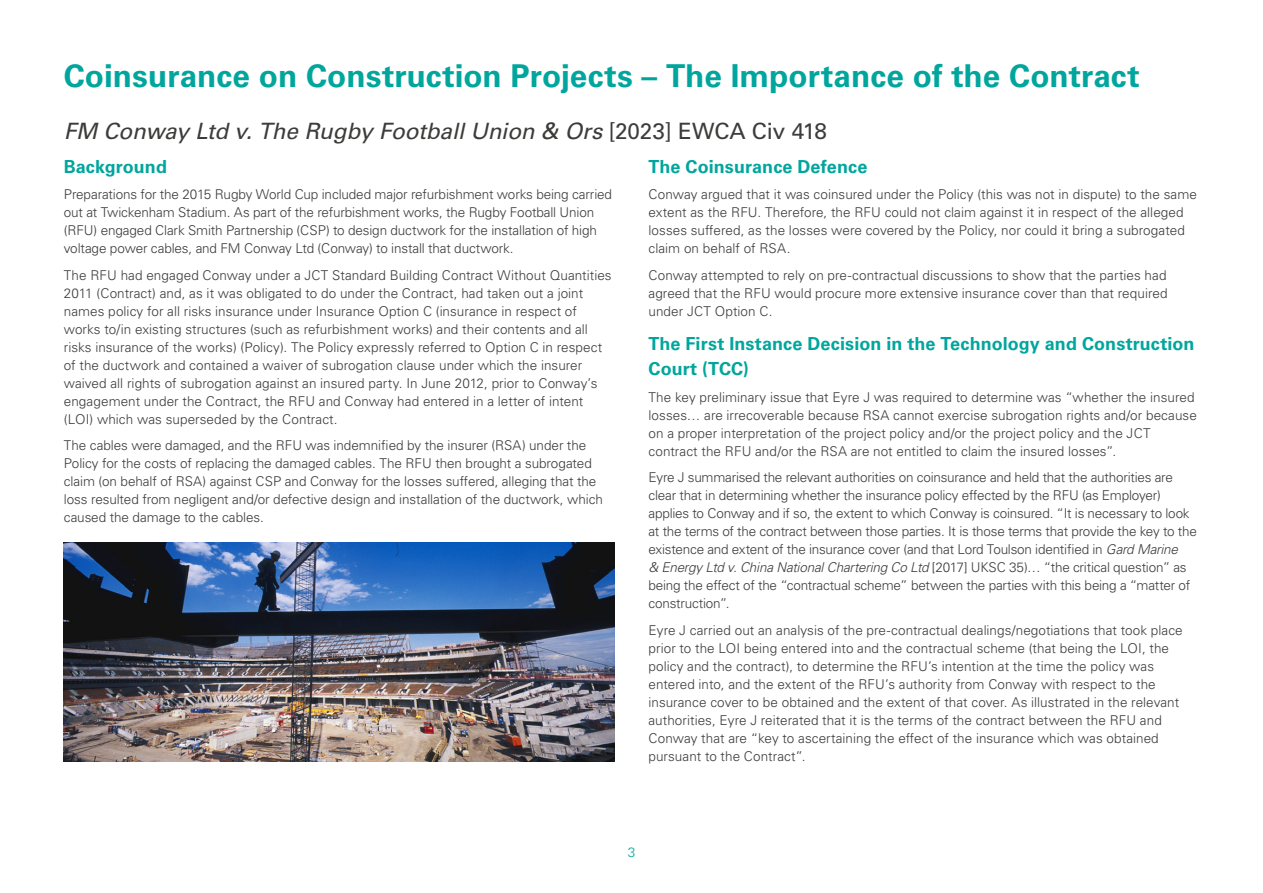
<style>
.page{position:relative;width:1263px;height:893px;background:#fff}
.page>*{position:absolute;margin:0;border:0;box-sizing:border-box;transform-origin:0 0}
.t1{font:700 31.5px "Univers LTCYR 65";color:#00a69d}
.t2{font:italic 22.5px "Univers LTCYR 55";letter-spacing:-.005em;color:#3c3c3b}
.t3{font:700 18px/25.5px "Univers LTCYR 65";letter-spacing:.005em;color:#00a69d}
.t4{font:300 13.5px/18px "Univers LTCYR 45";color:#3c3c3b}
.t5{font:300 13.5px "Univers LTCYR 45";color:#00a69d}
.s1{font-family:"Univers LTCYR 55 Roman";font-style:normal}
.s2{font-style:italic}
</style>
<div class="page">
<img style="left:64px;top:542px;width:550px;height:220px">
<h1 class="t1" style="left:64px;top:54px;width:1077px">Coinsurance on Construction Projects – The Importance of the Contract</h1>
<h2 class="t2" style="left:64px;top:115px;width:765px">FM Conway Ltd v. The Rugby Football Union &amp; Ors <span class="s1">[2023] EWCA Civ 418</span></h2>
<h3 class="t3" style="left:64px;top:153px;width:105px">Background</h3>
<p class="t4" style="left:64px;top:185px;width:550px">Preparations for the 2015 Rugby World Cup included major refurbishment works being carried out at Twickenham Stadium. As part of the refurbishment works, the Rugby Football Union (RFU) engaged Clark Smith Partnership (CSP) to design ductwork for the installation of high voltage power cables, and FM Conway Ltd (Conway) to install that ductwork.</p>
<p class="t4" style="left:64px;top:265px;width:549px">The RFU had engaged Conway under a JCT Standard Building Contract Without Quantities 2011 (Contract) and, as it was obligated to do under the Contract, had taken out a joint names policy for all risks insurance under Insurance Option C (insurance in respect of works to/in existing structures (such as refurbishment works) and their contents and all risks insurance of the works) (Policy). The Policy expressly referred to Option C in respect of the ductwork and contained a waiver of subrogation clause under which the insurer waived all rights of subrogation against an insured party. In June 2012, prior to Conway’s engagement under the Contract, the RFU and Conway had entered in a letter of intent (LOI) which was superseded by the Contract.</p>
<p class="t4" style="left:64px;top:436px;width:541px">The cables were damaged, and the RFU was indemnified by the insurer (RSA) under the Policy for the costs of replacing the damaged cables. The RFU then brought a subrogated claim (on behalf of RSA) against CSP and Conway for the losses suffered, alleging that the loss resulted from negligent and/or defective design and installation of the ductwork, which caused the damage to the cables.</p>
<h3 class="t3" style="left:648px;top:153px;width:220px">The Coinsurance Defence</h3>
<p class="t4" style="left:648px;top:185px;width:550px">Conway argued that it was coinsured under the Policy (this was not in dispute) to the same extent as the RFU. Therefore, the RFU could not claim against it in respect of the alleged losses suffered, as the losses were covered by the Policy, nor could it bring a subrogated claim on behalf of RSA.</p>
<p class="t4" style="left:648px;top:265px;width:520px;text-align:justify">Conway attempted to rely on pre-contractual discussions to show that the parties had agreed that the RFU would procure more extensive insurance cover than that required under JCT Option C.</p>
<h3 class="t3" style="left:648px;top:330px;width:547px">The First Instance Decision in the Technology and Construction<br>Court (TCC)</h3>
<p class="t4" style="left:648px;top:387px;width:550px">The key preliminary issue that Eyre J was required to determine was “whether the insured losses… are irrecoverable because RSA cannot exercise subrogation rights and/or because on a proper interpretation of the project policy and/or the project policy and the JCT contract the RFU and/or the RSA are not entitled to claim the insured losses”.</p>
<p class="t4" style="left:648px;top:468px;width:550px">Eyre J summarised the relevant authorities on coinsurance and held that the authorities are clear that in determining whether the insurance policy effected by the RFU (as Employer) applies to Conway and if so, the extent to which Conway is coinsured. “It is necessary to look at the terms of the contract between those parties. It is those terms that provide the key to the existence and extent of the insurance cover (and that Lord Toulson identified in <span class="s2">Gard Marine<br>&amp; Energy Ltd v. China National Chartering Co Ltd</span> [2017] UKSC 35)… “the critical question” as being the effect of the “contractual scheme” between the parties with this being a “matter of construction”.</p>
<p class="t4" style="left:648px;top:620px;width:536px">Eyre J carried out an analysis of the pre-contractual dealings/negotiations that took place prior to the LOI being entered into and the contractual scheme (that being the LOI, the policy and the contract), to determine the RFU’s intention at the time the policy was entered into, and the extent of the RFU’s authority from Conway with respect to the insurance cover to be obtained and the extent of that cover. As illustrated in the relevant authorities, Eyre J reiterated that it is the terms of the contract between the RFU and Conway that are “key to ascertaining the effect of the insurance which was obtained pursuant to the Contract”.</p>
<p class="t5" style="left:628px;top:843px;width:9px">3</p>
</div>
